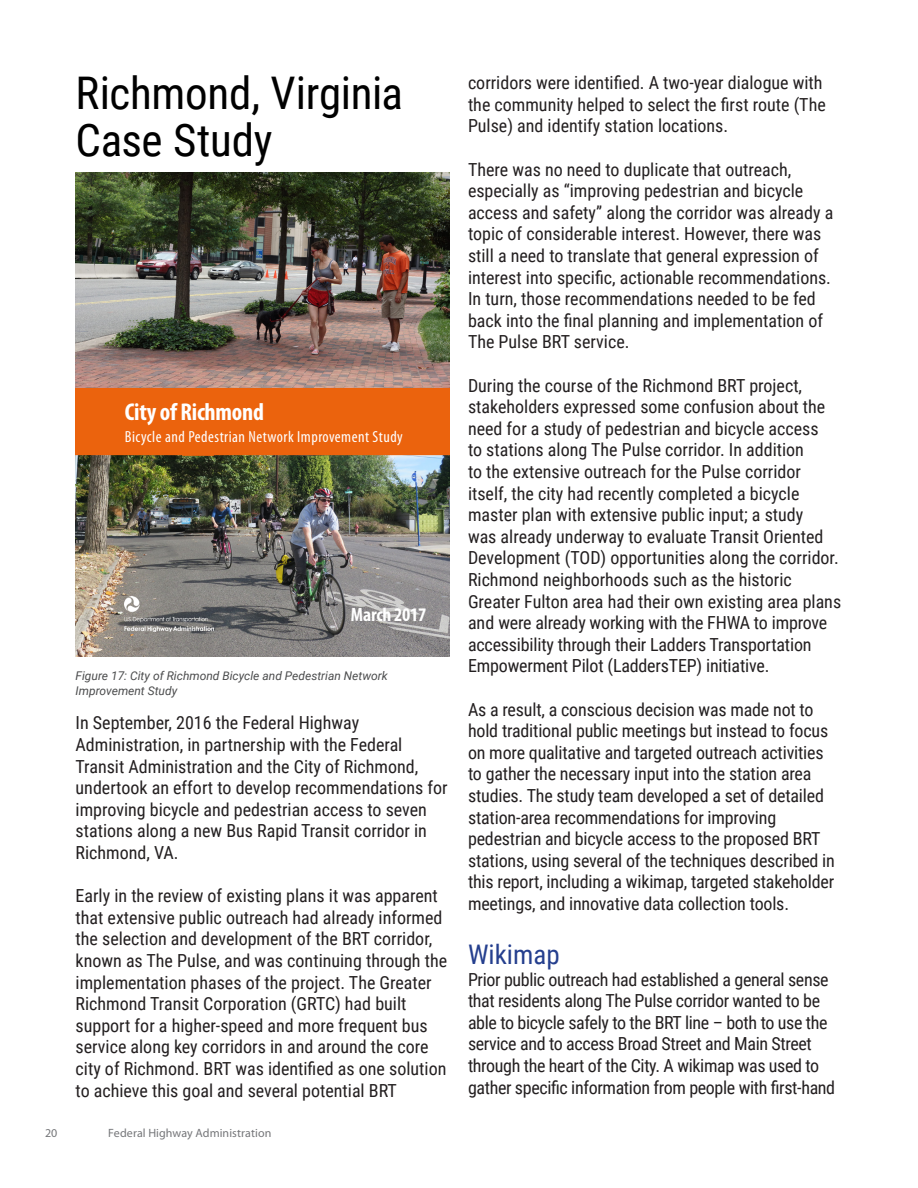
<style>
.page{position:relative;width:918px;height:1188px;background:#fff}
.page>*{position:absolute;margin:0;border:0;box-sizing:border-box;transform-origin:0 0}
.t1{font:45px/46.5px "Roboto Condensed";letter-spacing:-.005em;color:#000}
.t2{font:27px "Roboto Condensed";color:#253f8e}
.t3{font:700 condensed 24.45px "Myriad Pro";letter-spacing:-.01em;color:#fff}
.t4{font:700 condensed 19.35px "Myriad Pro";letter-spacing:-.01em;color:#fff}
.t5{font:18px/21.6px "Roboto Condensed";color:#231f20}
.t6{font:18px/21.6px "Roboto Condensed";letter-spacing:-.02em;color:#231f20}
.t7{font:condensed 16.05px "Myriad Pro";letter-spacing:.03em;color:#fff}
.t8{font:italic 12px/15px "Roboto";color:#4b4c4d}
.t9{font:12px "Myriad Pro";letter-spacing:.005em;color:#757679}
</style>
<div class="page">
<img style="left:76px;top:173px;width:374px;height:215px">
<img style="left:76px;top:455px;width:374px;height:202px">
<div style="left:75px;top:388px;width:375px;height:67px;background:#eb630d"></div>
<img style="left:125px;top:596px;width:89px;height:35px">
<p class="t1" style="left:76px;top:68px;width:329px">Richmond, Virginia<br>Case Study</p>
<p class="t3" style="left:125px;top:396px;width:141px">City of Richmond</p>
<p class="t7" style="left:125px;top:427px;width:280px">Bicycle and Pedestrian Network Improvement Study</p>
<p class="t4" style="left:351px;top:603px;width:77px">March 2017</p>
<p class="t8" style="left:76px;top:667px;width:314px">Figure 17: City of Richmond Bicycle and Pedestrian Network<br>Improvement Study</p>
<p class="t5" style="left:76px;top:712px;width:374px">In September, 2016 the Federal Highway Administration, in partnership with the Federal Transit Administration and the City of Richmond, undertook an effort to develop recommendations for improving bicycle and pedestrian access to seven stations along a new Bus Rapid Transit corridor in Richmond, VA.</p>
<p class="t5" style="left:76px;top:884px;width:373px">Early in the review of existing plans it was apparent that extensive public outreach had already informed the selection and development of the BRT corridor, known as The Pulse, and was continuing through the implementation phases of the project. The Greater Richmond Transit Corporation (GRTC) had built support for a higher-speed and more frequent bus service along key corridors in and around the core city of Richmond. BRT was identified as one solution to achieve this goal and several potential BRT</p>
<p class="t9" style="left:45px;top:1126px;width:14px">20</p>
<p class="t9" style="left:108px;top:1126px;width:165px">Federal Highway Administration</p>
<p class="t5" style="left:468px;top:71px;width:359px">corridors were identified. A two-year dialogue with the community helped to select the first route (The<br>Pulse) and identify station locations.</p>
<p class="t5" style="left:468px;top:158px;width:367px">There was no need to duplicate that outreach, especially as “improving pedestrian and bicycle access and safety” along the corridor was already a topic of considerable interest. However, there was still a need to translate that general expression of interest into specific, actionable recommendations.<br>In turn, those recommendations needed to be fed back into the final planning and implementation of The Pulse BRT service.</p>
<p class="t5" style="left:468px;top:374px;width:375px">During the course of the Richmond BRT project, stakeholders expressed some confusion about the need for a study of pedestrian and bicycle access<br>to stations along The Pulse corridor. In addition<br>to the extensive outreach for the Pulse corridor itself, the city had recently completed a bicycle master plan with extensive public input; a study<br>was already underway to evaluate Transit Oriented Development (TOD) opportunities along the corridor.<br>Richmond neighborhoods such as the historic Greater Fulton area had their own existing area plans and were already working with the FHWA to improve accessibility through their Ladders Transportation Empowerment Pilot (LaddersTEP) initiative.</p>
<p class="t5" style="left:468px;top:698px;width:368px">As a result, a conscious decision was made not to hold traditional public meetings but instead to focus on more qualitative and targeted outreach activities to gather the necessary input into the station area studies. The study team developed a set of detailed station-area recommendations for improving pedestrian and bicycle access to the proposed BRT stations, using several of the techniques described in this report, including a wikimap, targeted stakeholder meetings, and innovative data collection tools.</p>
<p class="t2" style="left:468px;top:935px;width:93px">Wikimap</p>
<p class="t6" style="left:468px;top:968px;width:369px">Prior public outreach had established a general sense that residents along The Pulse corridor wanted to be able to bicycle safely to the BRT line – both to use the service and to access Broad Street and Main Street through the heart of the City. A wikimap was used to gather specific information from people with first-hand</p>
</div>
